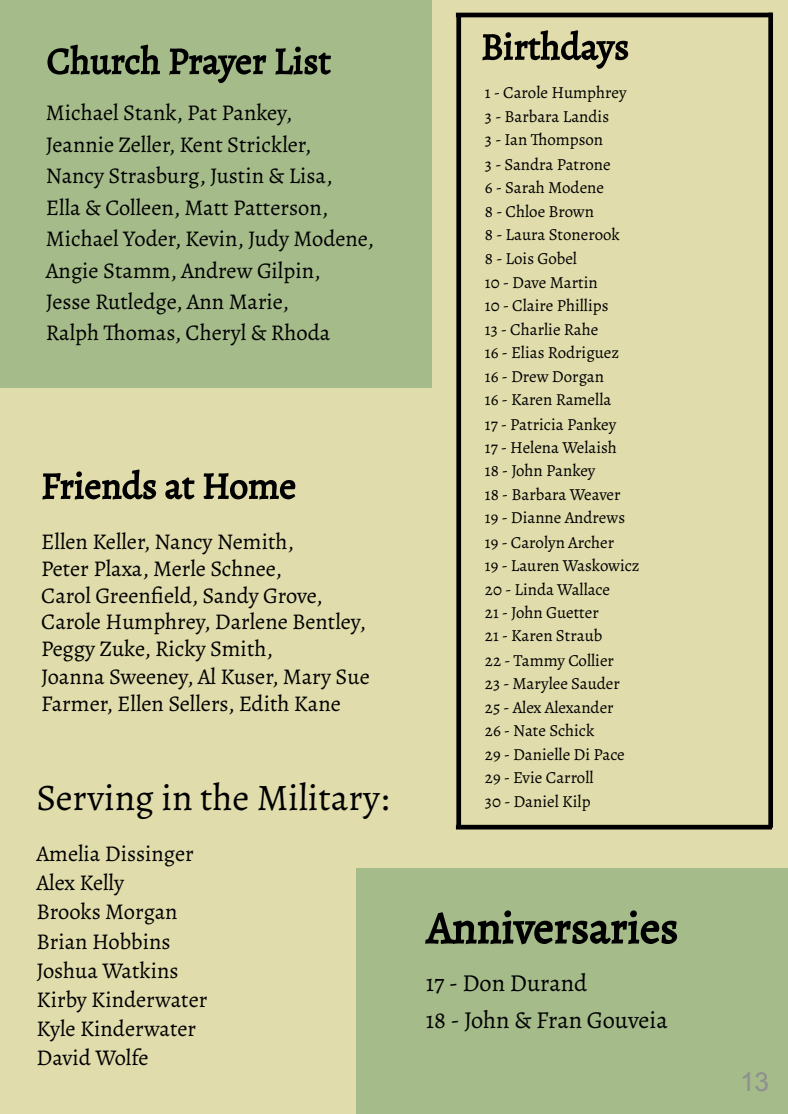
<style>
.page{position:relative;width:788px;height:1114px;background:#fff}
.page>*{position:absolute;margin:0;border:0;box-sizing:border-box;transform-origin:0 0}
.t1{font:37.5px "Alegreya";color:#000}
.t2{font:26.25px "Arial";color:#8f8f8f}
.t3{font:24.38px/36.5px "Alegreya";color:#000}
.t4{font:22.5px/31.5px "Alegreya";color:#000}
.t5{font:16.88px/23.6px "Alegreya";color:#000}
</style>
<div class="page">
<div style="left:0;top:0;width:788px;height:1113px;background:#e0dcab"></div>
<div style="left:0;top:0;width:431px;height:387px;background:#a5bb8a"></div>
<svg style="left:482px;top:30px;width:146px;height:39px"></svg>
<div style="left:356px;top:868px;width:431px;height:245px;background:#a5bb8a"></div>
<svg style="left:425px;top:910px;width:252px;height:34px"></svg>
<svg style="left:47px;top:45px;width:284px;height:38px"></svg>
<svg style="left:42px;top:469px;width:253px;height:30px"></svg>
<hr style="left:458px;top:825px;width:311px;height:4px;background:#000">
<hr style="left:458px;top:13px;width:311px;height:4px;background:#000">
<div style="left:456px;top:18px;width:5px;height:807px;background:#000"></div>
<div style="left:768px;top:15px;width:5px;height:810px;background:#000"></div>
<p class="t4" style="left:46px;top:97px;width:329px">Michael Stank, Pat Pankey,<br>Jeannie Zeller, Kent Strickler,<br>Nancy Strasburg, Justin &amp; Lisa,<br>Ella &amp; Colleen, Matt Patterson,<br>Michael Yoder, Kevin, Judy Modene,<br>Angie Stamm, Andrew Gilpin,<br>Jesse Rutledge, Ann Marie,<br>Ralph Thomas, Cheryl &amp; Rhoda</p>
<p class="t4" style="left:41px;top:527px;width:330px;line-height:27px">Ellen Keller, Nancy Nemith,<br>Peter Plaxa, Merle Schnee,<br>Carol Greenfield, Sandy Grove,<br>Carole Humphrey, Darlene Bentley,<br>Peggy Zuke, Ricky Smith,<br>Joanna Sweeney, Al Kuser, Mary Sue<br>Farmer, Ellen Sellers, Edith Kane</p>
<h1 class="t1" style="left:37px;top:772px;width:354px">Serving in the Military:</h1>
<p class="t4" style="left:37px;top:838px;width:172px;line-height:29.2px">Amelia Dissinger<br>Alex Kelly<br>Brooks Morgan<br>Brian Hobbins<br>Joshua Watkins<br>Kirby Kinderwater<br>Kyle Kinderwater<br>David Wolfe</p>
<p class="t5" style="left:485px;top:81px;width:156px">1 - Carole Humphrey<br>3 - Barbara Landis<br>3 - Ian Thompson<br>3 - Sandra Patrone<br>6 - Sarah Modene<br>8 - Chloe Brown<br>8 - Laura Stonerook<br>8 - Lois Gobel<br>10 - Dave Martin<br>10 - Claire Phillips<br>13 - Charlie Rahe<br>16 - Elias Rodriguez<br>16 - Drew Dorgan<br>16 - Karen Ramella<br>17 - Patricia Pankey<br>17 - Helena Welaish<br>18 - John Pankey<br>18 - Barbara Weaver<br>19 - Dianne Andrews<br>19 - Carolyn Archer<br>19 - Lauren Waskowicz<br>20 - Linda Wallace<br>21 - John Guetter<br>21 - Karen Straub<br>22 - Tammy Collier<br>23 - Marylee Sauder<br>25 - Alex Alexander<br>26 - Nate Schick<br>29 - Danielle Di Pace<br>29 - Evie Carroll<br>30 - Daniel Kilp</p>
<p class="t3" style="left:426px;top:965px;width:243px">17 - Don Durand<br>18 - John &amp; Fran Gouveia</p>
<p class="t2" style="left:740px;top:1067px;width:31px">13</p>
</div>
